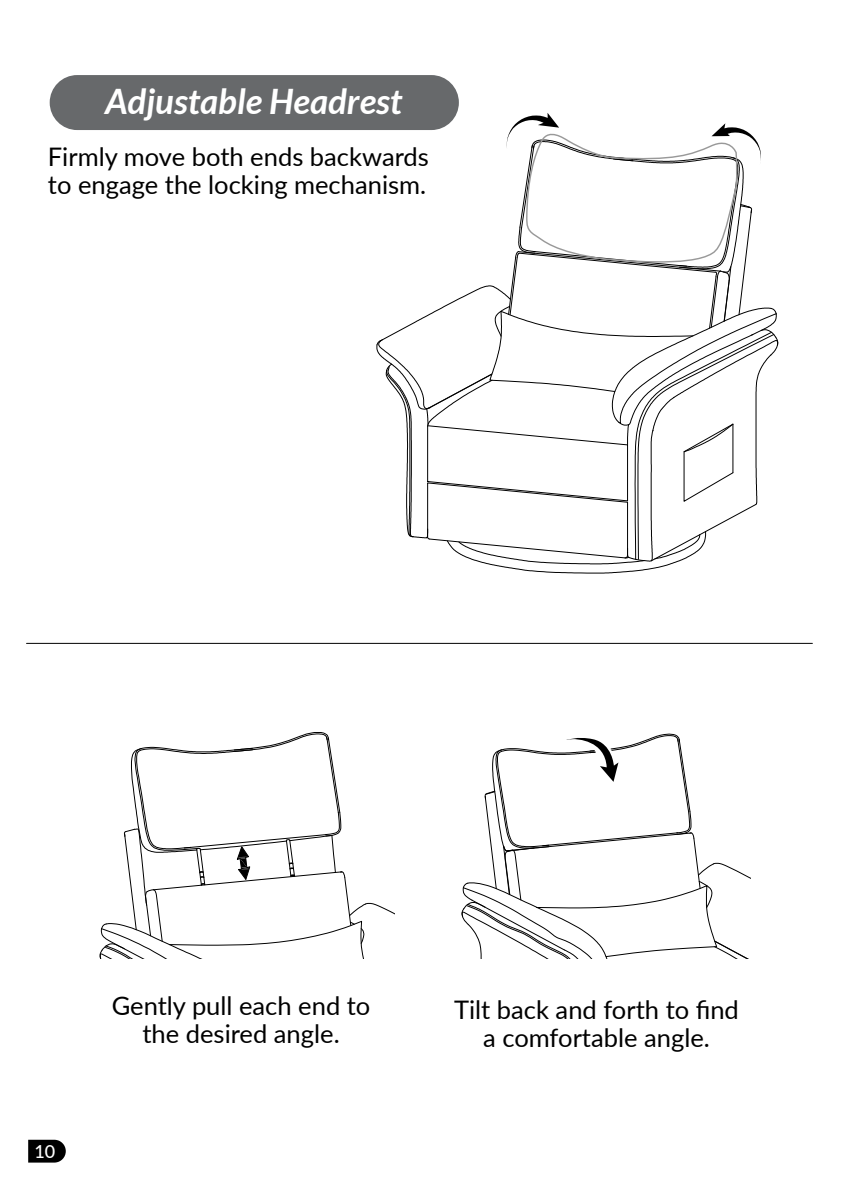
<style>
.page{position:relative;width:842px;height:1191px;background:#fff}
.page>*{position:absolute;margin:0;border:0;box-sizing:border-box;transform-origin:0 0}
.t1{font:italic 700 35px "Lato";color:#fff}
.t2{font:25.6px/28px "Lato";color:#000;text-align:center}
.t3{font:500 18px "Lato";color:#fff}
</style>
<div class="page">
<div style="left:50px;top:75px;width:409px;height:55px;background:#67696b;border-radius:27px"></div>
<svg style="left:28px;top:1139px;width:38px;height:23px"></svg>
<hr style="left:27px;top:643px;width:785px;height:1px;background:#000">
<svg style="left:376px;top:113px;width:403px;height:461px"></svg>
<svg style="left:99px;top:732px;width:295px;height:226px"></svg>
<svg style="left:461px;top:733px;width:290px;height:225px"></svg>
<h1 class="t1" style="left:105px;top:82px;width:299px">Adjustable Headrest</h1>
<p class="t2" style="left:48px;top:142px;width:382px;text-align:left">Firmly move both ends backwards to engage the locking mechanism.</p>
<p class="t3" style="left:35px;top:1138px;width:22px">10</p>
<p class="t2" style="left:112px;top:990px;width:260px">Gently pull each end to the desired angle.</p>
<p class="t2" style="left:454px;top:994px;width:286px">Tilt back and forth to find a comfortable angle.</p>
</div>
